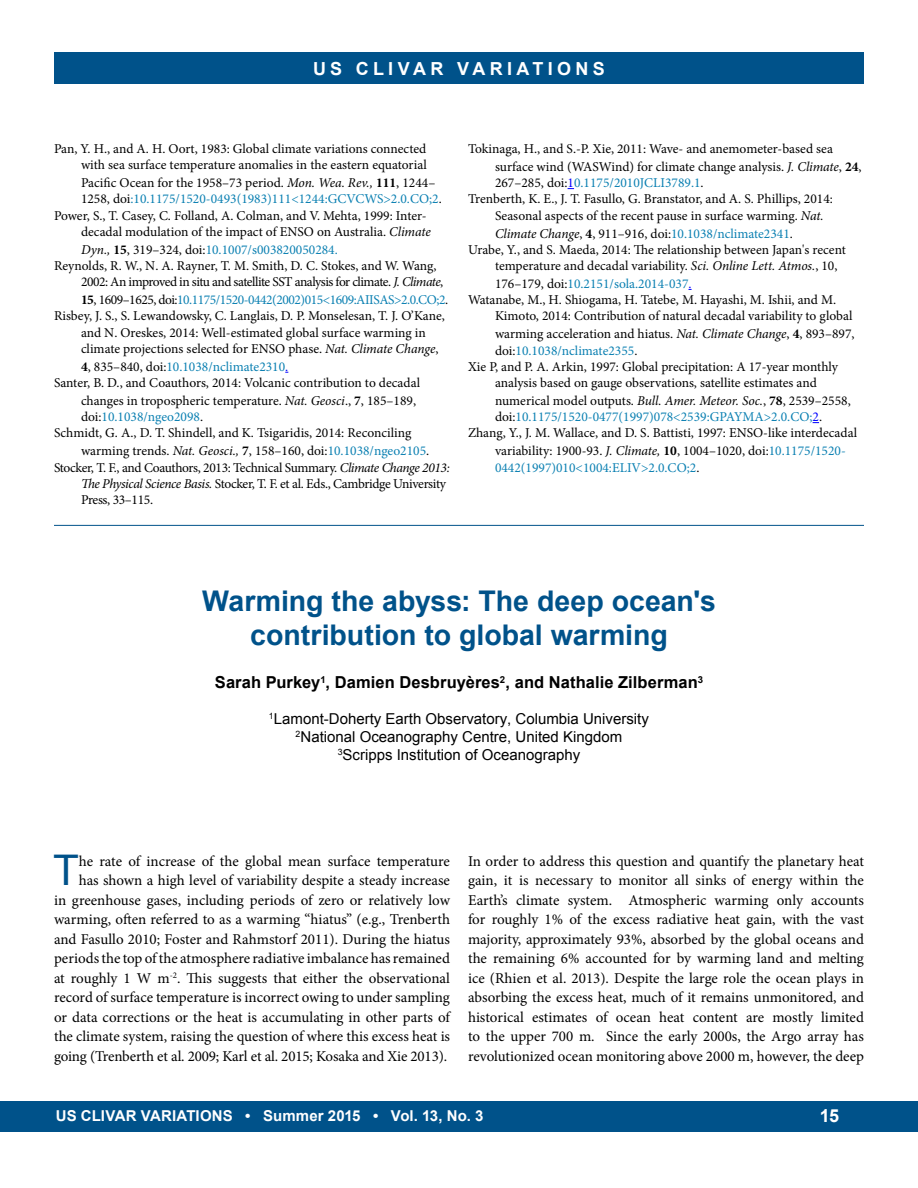
<style>
.page{position:relative;width:918px;height:1188px;background:#fff}
.page>*{position:absolute;margin:0;border:0;box-sizing:border-box;transform-origin:0 0}
.t1{font:42.3px "Arial";color:#00528a}
.t2{font:700 28.5px/34.5px "Arial";color:#00528a;text-align:center}
.t3{font:700 18px "Arial";letter-spacing:.235em;color:#fff}
.t4{font:700 16.5px "Arial";letter-spacing:.005em;color:#000}
.t5{font:15px/19.5px "Minion Pro";letter-spacing:-.005em;color:#000;text-align:right}
.t6{font:15px/18px "Arial";color:#000;text-align:center}
.t7{font:700 15px "Arial";letter-spacing:.005em;color:#fff}
.t8{font:13.5px/16.2px "Minion Pro";letter-spacing:-.005em;color:#000}
.t9{font:13.5px/16.2px "Minion Pro";color:#0b80b2}
.t10{font:13.5px "Minion Pro";letter-spacing:-.025em;color:#000}
.t11{font:13.5px "Minion Pro";letter-spacing:-.04em;color:#000}
.t12{font:13.5px "Minion Pro";letter-spacing:-.035em;color:#0b80b2}
.t13{font:13.5px "Minion Pro";letter-spacing:-.03em;color:#000}
.s1{font-style:italic}
.s2{font-weight:700}
.s3{color:#000}
.s4{font-style:italic;color:#000}
.s5{font-weight:700;color:#000}
.s6{color:#0b80b2}
.s7{color:#00f}
</style>
<div class="page">
<div style="left:54px;top:52px;width:810px;height:32px;background:#00528a"></div>
<div style="left:0;top:1101px;width:918px;height:31px;background:#00528a"></div>
<hr style="left:54px;top:525px;width:810px;height:1px;background:#00528a">
<h3 class="t3" style="left:313px;top:57px;width:293px">US CLIVAR VARIATIONS</h3>
<p class="t8" style="left:54px;top:141px;width:374px;text-align:right">Pan, Y. H., and A. H. Oort, 1983: Global climate variations connected with sea surface temperature anomalies in the eastern equatorial</p>
<p class="t8" style="left:81px;top:175px;width:356px">Pacific Ocean for the 1958–73 period. <span class="s1">Mon. Wea. Rev.,</span> <span class="s2">111</span>, 1244–</p>
<p class="t9" style="left:81px;top:191px;width:362px"><span class="s3">1258, doi</span>:10.1175/1520-0493(1983)111&lt;1244:GCVCWS&gt;2.0.CO;2<span class="s3">.</span></p>
<p class="t8" style="left:54px;top:207px;width:374px">Power, S., T. Casey, C. Folland, A. Colman, and V. Mehta, 1999: Inter-</p>
<p class="t8" style="left:81px;top:224px;width:351px">decadal modulation of the impact of ENSO on Australia. <span class="s1">Climate</span></p>
<p class="t9" style="left:81px;top:242px;width:258px"><span class="s4">Dyn.,</span> <span class="s5">15</span><span class="s3">, 319–324, doi:</span>10.1007/s003820050284.</p>
<p class="t8" style="left:54px;top:258px;width:384px">Reynolds, R. W., N. A. Rayner, T. M. Smith, D. C. Stokes, and W. Wang,</p>
<p class="t11" style="left:81px;top:273px;width:364px">2002: An improved in situ and satellite SST analysis for climate. <span class="s1">J. Climate</span>,</p>
<p class="t12" style="left:81px;top:291px;width:369px"><span class="s5">15</span><span class="s3">, 1609–1625, doi:</span>10.1175/1520-0442(2002)015&lt;1609:AIISAS&gt;2.0.CO;2<span class="s3">.</span></p>
<p class="t8" style="left:54px;top:308px;width:392px">Risbey, J. S., S. Lewandowsky, C. Langlais, D. P. Monselesan, T. J. O’Kane,</p>
<p class="t8" style="left:81px;top:324px;width:346px">and N. Oreskes, 2014: Well-estimated global surface warming in</p>
<p class="t8" style="left:81px;top:341px;width:359px">climate projections selected for ENSO phase. <span class="s1">Nat. Climate Change</span>,</p>
<p class="t8" style="left:54px;top:359px;width:368px;text-indent:27px"><span class="s2">4</span>, 835–840, doi:<span class="s6">10.1038/nclimate2310</span><span class="s7">.<br></span>Santer, B. D., and Coauthors, 2014: Volcanic contribution to decadal</p>
<p class="t8" style="left:81px;top:393px;width:337px">changes in tropospheric temperature. <span class="s1">Nat. Geosci</span>., <span class="s2">7</span>, 185–189,</p>
<p class="t9" style="left:81px;top:409px;width:124px"><span class="s3">doi:</span>10.1038/ngeo2098<span class="s3">.</span></p>
<p class="t8" style="left:54px;top:425px;width:359px">Schmidt, G. A., D. T. Shindell, and K. Tsigaridis, 2014: Reconciling</p>
<p class="t8" style="left:81px;top:443px;width:350px">warming trends. <span class="s1">Nat. Geosci.,</span> <span class="s2">7</span>, 158–160, doi:<span class="s6">10.1038/ngeo2105</span>.</p>
<p class="t10" style="left:54px;top:458px;width:397px">Stocker, T. F., and Coauthors, 2013: Technical Summary. <span class="s1">Climate Change 2013:</span></p>
<p class="t13" style="left:81px;top:474px;width:367px"><span class="s1">The Physical Science Basis.</span> Stocker, T. F. et al. Eds., Cambridge University</p>
<p class="t10" style="left:81px;top:491px;width:74px">Press, 33–115.</p>
<p class="t8" style="left:495px;top:140px;width:368px;line-height:18px;text-indent:-27px">Tokinaga, H., and S.-P. Xie, 2011: Wave- and anemometer-based sea surface wind (WASWind) for climate change analysis. <span class="s1">J. Climate</span>, <span class="s2">24</span>,</p>
<p class="t9" style="left:495px;top:175px;width:210px"><span class="s3">267–285, doi:</span><span class="s7">1</span>0.1175/2010JCLI3789.1<span class="s3">.</span></p>
<p class="t8" style="left:468px;top:191px;width:366px">Trenberth, K. E., J. T. Fasullo, G. Branstator, and A. S. Phillips, 2014:</p>
<p class="t8" style="left:495px;top:207px;width:330px">Seasonal aspects of the recent pause in surface warming. <span class="s1">Nat.</span></p>
<p class="t9" style="left:495px;top:225px;width:299px"><span class="s4">Climate Change</span><span class="s3">,</span> <span class="s5">4</span><span class="s3">, 911–916, doi:</span>10.1038/nclimate2341<span class="s3">.</span></p>
<p class="t8" style="left:468px;top:242px;width:379px">Urabe, Y., and S. Maeda, 2014: The relationship between Japan's recent</p>
<p class="t8" style="left:495px;top:258px;width:344px">temperature and decadal variability. <span class="s1">Sci. Online Lett. Atmos.</span>, 10,</p>
<p class="t9" style="left:495px;top:276px;width:198px"><span class="s3">176–179, doi:</span>10.2151/sola.2014-037<span class="s7">.</span></p>
<p class="t8" style="left:468px;top:292px;width:370px">Watanabe, M., H. Shiogama, H. Tatebe, M. Hayashi, M. Ishii, and M.</p>
<p class="t8" style="left:495px;top:308px;width:359px">Kimoto, 2014: Contribution of natural decadal variability to global</p>
<p class="t8" style="left:495px;top:326px;width:361px">warming acceleration and hiatus. <span class="s1">Nat. Climate Change</span>, <span class="s2">4</span>, 893–897,</p>
<p class="t9" style="left:495px;top:342px;width:144px"><span class="s3">doi:</span>10.1038/nclimate2355<span class="s3">.</span></p>
<p class="t8" style="left:468px;top:359px;width:372px">Xie P, and P. A. Arkin, 1997: Global precipitation: A 17-year monthly</p>
<p class="t8" style="left:495px;top:375px;width:323px">analysis based on gauge observations, satellite estimates and</p>
<p class="t8" style="left:495px;top:393px;width:357px">numerical model outputs. <span class="s1">Bull. Amer. Meteor. Soc.</span>, <span class="s2">78</span>, 2539–2558,</p>
<p class="t9" style="left:495px;top:409px;width:329px"><span class="s3">doi:</span>10.1175/1520-0477(1997)078&lt;2539:GPAYMA&gt;2.0.CO;<span class="s7">2</span><span class="s3">.</span></p>
<p class="t8" style="left:468px;top:425px;width:391px">Zhang, Y., J. M. Wallace, and D. S. Battisti, 1997: ENSO-like interdecadal</p>
<p class="t9" style="left:495px;top:443px;width:352px"><span class="s3">variability: 1900-93.</span> <span class="s4">J. Climate,</span> <span class="s5">10</span><span class="s3">, 1004–1020, doi:</span>10.1175/1520-<br>0442(1997)010&lt;1004:ELIV&gt;2.0.CO;2<span class="s3">.</span></p>
<h2 class="t2" style="left:202px;top:584px;width:515px">Warming the abyss: The deep ocean's contribution to global warming</h2>
<p class="t4" style="left:215px;top:671px;width:490px">Sarah Purkey<sup>1</sup>, Damien Desbruyères<sup>2</sup>, and Nathalie Zilberman<sup>3</sup></p>
<p class="t6" style="left:269px;top:710px;width:381px"><sup>1</sup>Lamont-Doherty Earth Observatory, Columbia University<br><sup>2</sup>National Oceanography Centre, United Kingdom<br><sup>3</sup>Scripps Institution of Oceanography</p>
<h1 class="t1" style="left:53px;top:843px;width:27px">T</h1>
<p class="t5" style="left:54px;top:851px;width:398px">he rate of increase of the global mean surface temperature<br>has shown a high level of variability despite a steady increase<br>in greenhouse gases, including periods of zero or relatively low warming, often referred to as a warming “hiatus” (e.g., Trenberth and Fasullo 2010; Foster and Rahmstorf 2011). During the hiatus periods the top of the atmosphere radiative imbalance has remained at roughly 1 W m<sup>-2</sup>. This suggests that either the observational record of surface temperature is incorrect owing to under sampling or data corrections or the heat is accumulating in other parts of the climate system, raising the question of where this excess heat is going (Trenberth et al. 2009; Karl et al. 2015; Kosaka and Xie 2013).</p>
<p class="t5" style="left:468px;top:851px;width:398px;text-align:justify">In order to address this question and quantify the planetary heat gain, it is necessary to monitor all sinks of energy within the Earth’s climate system. Atmospheric warming only accounts for roughly 1% of the excess radiative heat gain, with the vast majority, approximately 93%, absorbed by the global oceans and the remaining 6% accounted for by warming land and melting ice (Rhien et al. 2013). Despite the large role the ocean plays in absorbing the excess heat, much of it remains unmonitored, and historical estimates of ocean heat content are mostly limited to the upper 700 m. Since the early 2000s, the Argo array has revolutionized ocean monitoring above 2000 m, however, the deep</p>
<p class="t7" style="left:56px;top:1106px;width:429px">US CLIVAR VARIATIONS • Summer 2015 • Vol. 13, No. 3</p>
<h3 class="t3" style="left:820px;top:1104px;width:21px">15</h3>
</div>
